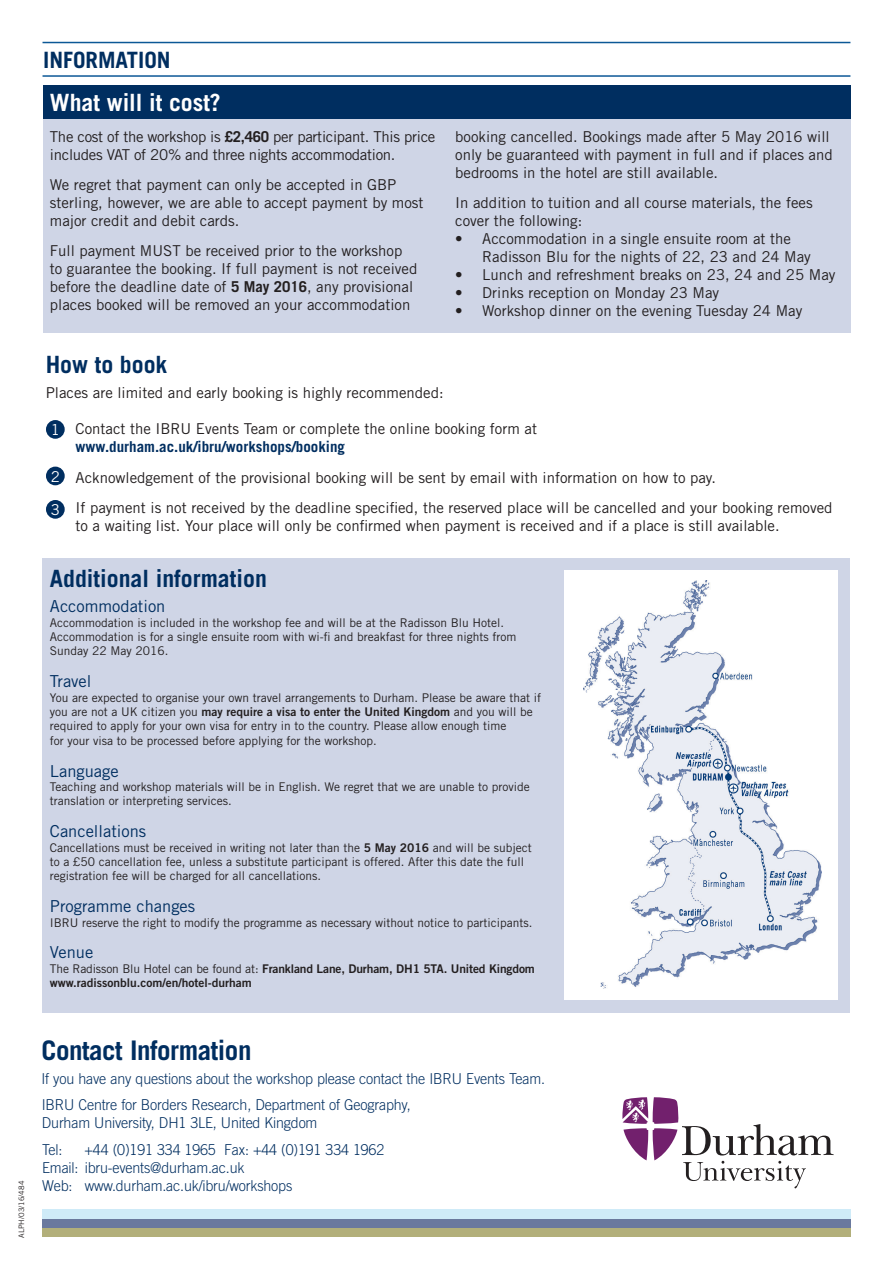
<style>
.page{position:relative;width:893px;height:1263px;background:#fff}
.page>*{position:absolute;margin:0;border:0;box-sizing:border-box;transform-origin:0 0}
.t1{font:700 27px "Trade Gothic";letter-spacing:-.015em;color:#002e60}
.t2{font:700 23.85px "Trade Gothic";color:#002e60}
.t3{font:700 23.85px "Trade Gothic";color:#fff}
.t4{font:700 22.5px "Trade Gothic";color:#002e60}
.t5{font:16.5px "Trade Gothic";color:#002e60}
.t6{font:15px/18px "Trade Gothic";color:#231f20}
.t7{font:300 15px/26.5px "Trade Gothic";letter-spacing:-.01em;color:#002e60;scale:.95 1}
.t8{font:15px/18px "Trade Gothic";letter-spacing:-.02em;color:#231f20}
.t9{font:15px "Trade Gothic";color:#fff}
.t10{font:12px/14.4px "Trade Gothic";color:#231f20}
.t11{font:12px/14.4px "Trade Gothic Bold Two";letter-spacing:-.01em;color:#231f20}
.t12{font:7.5px "Trade Gothic";color:#231f20}
.s1{font-weight:700}
.s2{font-weight:700;color:#002e60}
.s3{font-family:"Trade Gothic Bold Two"}
.s4{font-family:"Trade Gothic"}
</style>
<div class="page">
<hr style="left:43px;top:42px;width:807px;height:1px;background:#0c5896">
<hr style="left:43px;top:75px;width:807px;height:2px;background:#0c5896">
<div style="left:43px;top:1227px;width:807px;height:9px;background:#b2af7a"></div>
<div style="left:43px;top:1218px;width:807px;height:9px;background:#6a799e"></div>
<div style="left:43px;top:1209px;width:807px;height:9px;background:#cfebf8"></div>
<div style="left:43px;top:85px;width:807px;height:34px;background:#002e60"></div>
<div style="left:43px;top:119px;width:807px;height:214px;background:#cfd5e6"></div>
<div style="left:46px;top:420px;width:19px;height:19px;background:#002e60;border-radius:50%"></div>
<div style="left:46px;top:467px;width:19px;height:18px;background:#002e60;border-radius:50%"></div>
<div style="left:46px;top:500px;width:19px;height:19px;background:#002e60;border-radius:50%"></div>
<div style="left:43px;top:558px;width:807px;height:455px;background:#cfd5e6"></div>
<div style="left:564px;top:570px;width:274px;height:429px;background:#fff"></div>
<img style="left:584px;top:580px;width:238px;height:408px">
<svg style="left:622px;top:1097px;width:211px;height:91px"></svg>
<p class="t4" style="left:43px;top:46px;width:129px">INFORMATION</p>
<p class="t3" style="left:50px;top:88px;width:172px">What will it cost?</p>
<p class="t8" style="left:50px;top:127px;width:387px">The cost of the workshop is <span class="s1">£2,460</span> per participant. This price includes VAT of 20% and three nights accommodation.</p>
<p class="t6" style="left:50px;top:175px;width:375px">We regret that payment can only be accepted in GBP sterling, however, we are able to accept payment by most major credit and debit cards.</p>
<p class="t6" style="left:50px;top:241px;width:369px">Full payment MUST be received prior to the workshop to guarantee the booking. If full payment is not received before the deadline date of <span class="s1">5 May 2016</span>, any provisional places booked will be removed an your accommodation</p>
<p class="t6" style="left:455px;top:127px;width:379px">booking cancelled. Bookings made after 5 May 2016 will only be guaranteed with payment in full and if places and bedrooms in the hotel are still available.</p>
<p class="t6" style="left:455px;top:193px;width:359px">In addition to tuition and all course materials, the fees cover the following:</p>
<p class="t6" style="left:482px;top:229px;width:330px;text-indent:-27px">• Accommodation in a single ensuite room at the<br>Radisson Blu for the nights of 22, 23 and 24 May</p>
<p class="t6" style="left:455px;top:265px;width:382px">• Lunch and refreshment breaks on 23, 24 and 25 May</p>
<p class="t6" style="left:455px;top:283px;width:266px">• Drinks reception on Monday 23 May</p>
<p class="t6" style="left:455px;top:301px;width:349px">• Workshop dinner on the evening Tuesday 24 May</p>
<p class="t2" style="left:46px;top:349px;width:123px">How to book</p>
<p class="t6" style="left:46px;top:383px;width:399px">Places are limited and early booking is highly recommended:</p>
<p class="t6" style="left:76px;top:419px;width:463px">Contact the IBRU Events Team or complete the online booking form at <span class="s2">www.durham.ac.uk/ibru/workshops/booking</span></p>
<p class="t6" style="left:76px;top:468px;width:642px">Acknowledgement of the provisional booking will be sent by email with information on how to pay.</p>
<p class="t6" style="left:76px;top:499px;width:759px">If payment is not received by the deadline specified, the reserved place will be cancelled and your booking removed to a waiting list. Your place will only be confirmed when payment is received and if a place is still available.</p>
<p class="t9" style="left:51px;top:421px;width:11px">1</p>
<p class="t9" style="left:51px;top:467px;width:11px">2</p>
<p class="t9" style="left:51px;top:501px;width:11px">3</p>
<p class="t2" style="left:50px;top:564px;width:218px">Additional information</p>
<p class="t5" style="left:50px;top:596px;width:117px">Accommodation</p>
<p class="t10" style="left:50px;top:615px;width:468px">Accommodation is included in the workshop fee and will be at the Radisson Blu Hotel.<br>Accommodation is for a single ensuite room with wi-fi and breakfast for three nights from<br>Sunday 22 May 2016.</p>
<p class="t5" style="left:50px;top:671px;width:43px">Travel</p>
<p class="t10" style="left:50px;top:690px;width:493px">You are expected to organise your own travel arrangements to Durham. Please be aware that if you are not a UK citizen you <span class="s3">may require a visa to enter the United Kingdom</span> and you will be required to apply for your own visa for entry in to the country. Please allow enough time</p>
<p class="t10" style="left:50px;top:733px;width:328px">for your visa to be processed before applying for the workshop.</p>
<p class="t5" style="left:50px;top:761px;width:70px">Language</p>
<p class="t10" style="left:50px;top:779px;width:481px">Teaching and workshop materials will be in English. We regret that we are unable to provide translation or interpreting services.</p>
<p class="t5" style="left:50px;top:821px;width:98px">Cancellations</p>
<p class="t10" style="left:50px;top:840px;width:483px">Cancellations must be received in writing not later than the <span class="s3">5 May 2016</span> and will be subject to a £50 cancellation fee, unless a substitute participant is offered. After this date the full registration fee will be charged for all cancellations.</p>
<p class="t5" style="left:50px;top:896px;width:147px">Programme changes</p>
<p class="t10" style="left:50px;top:915px;width:484px">IBRU reserve the right to modify the programme as necessary without notice to participants.</p>
<p class="t5" style="left:50px;top:942px;width:45px">Venue</p>
<p class="t11" style="left:50px;top:961px;width:487px"><span class="s4">The Radisson Blu Hotel can be found at:</span> Frankland Lane, Durham, DH1 5TA. United Kingdom www.radissonblu.com/en/hotel-durham</p>
<p class="t12" style="left:17px;top:1238px;width:59px;rotate:-90deg">ALPH/03/16/484</p>
<p class="t1" style="left:41px;top:1034px;width:212px">Contact Information</p>
<p class="t7" style="left:41px;top:1065px;width:532px">If you have any questions about the workshop please contact the IBRU Events Team.<br>IBRU Centre for Borders Research, Department of Geography,</p>
<p class="t7" style="left:42px;top:1109px;width:292px">Durham University, DH1 3LE, United Kingdom<br>Tel:</p>
<p class="t7" style="left:42px;top:1140px;width:362px;line-height:18px;text-indent:42px">+44 (0)191 334 1965 Fax: +44 (0)191 334 1962<br>Email: ibru-events@durham.ac.uk<br>Web: www.durham.ac.uk/ibru/workshops</p>
</div>
